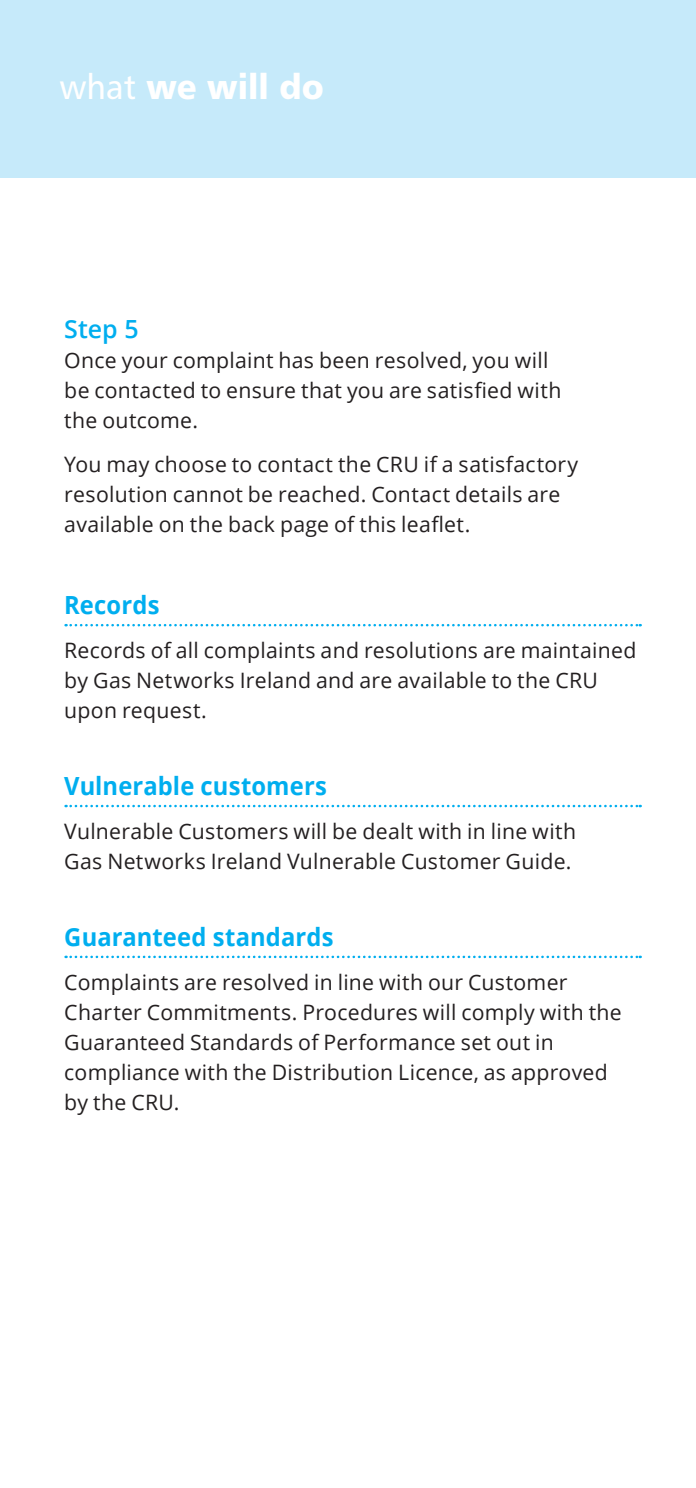
<style>
.page{position:relative;width:696px;height:1488px;background:#fff}
.page>*{position:absolute;margin:0;border:0;box-sizing:border-box;transform-origin:0 0}
.t1{font:35px "Humanist 777 BT Black B";color:#fff;scale:.95 1}
.t2{font:700 25px "Open Sans";letter-spacing:.005em;color:#00aeef;scale:.95 1}
.t3{font:600 25px "Open Sans";color:#00aeef}
.t4{font:21.25px/30px "Open Sans";letter-spacing:.015em;color:#231f20}
.s1{font-family:"Humanist 777 BT Roman B"}
</style>
<div class="page">
<svg style="left:66px;top:956px;width:574px;height:2px"></svg>
<svg style="left:66px;top:805px;width:574px;height:2px"></svg>
<svg style="left:66px;top:624px;width:574px;height:2px"></svg>
<div style="left:0;top:0;width:696px;height:177px;background:#c6eafa"></div>
<h3 class="t1" style="left:60px;top:64px;width:280px"><span class="s1">what</span> we will do</h3>
<h5 class="t3" style="left:64px;top:312px;width:76px">Step 5</h5>
<p class="t4" style="left:64px;top:345px;width:485px">Once your complaint has been resolved, you will</p>
<p class="t4" style="left:64px;top:375px;width:498px">be contacted to ensure that you are satisfied with</p>
<p class="t4" style="left:64px;top:405px;width:135px">the outcome.</p>
<p class="t4" style="left:64px;top:449px;width:515px">You may choose to contact the CRU if a satisfactory resolution cannot be reached. Contact details are</p>
<p class="t4" style="left:64px;top:509px;width:407px">available on the back page of this leaflet.</p>
<h5 class="t2" style="left:64px;top:587px;width:102px">Records</h5>
<p class="t4" style="left:64px;top:635px;width:573px">Records of all complaints and resolutions are maintained by Gas Networks Ireland and are available to the CRU upon request.</p>
<h5 class="t2" style="left:64px;top:768px;width:278px">Vulnerable customers</h5>
<p class="t4" style="left:64px;top:816px;width:513px">Vulnerable Customers will be dealt with in line with<br>Gas Networks Ireland Vulnerable Customer Guide.</p>
<h5 class="t2" style="left:64px;top:919px;width:285px">Guaranteed standards</h5>
<p class="t4" style="left:64px;top:966px;width:559px">Complaints are resolved in line with our Customer Charter Commitments. Procedures will comply with the Guaranteed Standards of Performance set out in compliance with the Distribution Licence, as approved by the CRU.</p>
</div>
